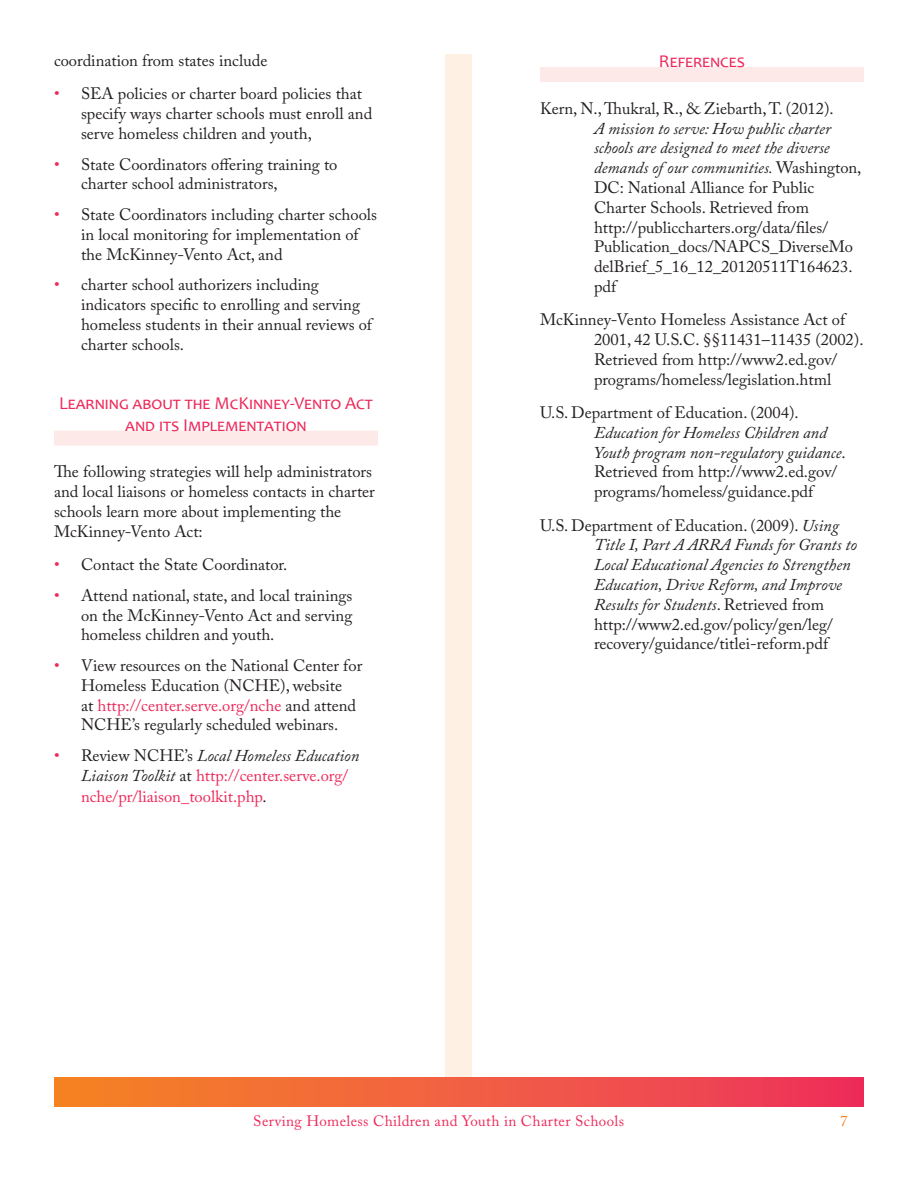
<style>
.page{position:relative;width:918px;height:1188px;background:#fff}
.page>*{position:absolute;margin:0;border:0;box-sizing:border-box;transform-origin:0 0}
.Section_Title{font:18px/21.6px "Candara";color:#ee2858;text-align:center}
.Reference_List_-_Han{font:16.5px/19.8px "Adobe Caslon Pro";color:#231f20}
.Reference_List_-_Han-2{font:italic 16.5px/19.8px "Adobe Caslon Pro";color:#231f20}
.t1{font:16.5px "Adobe Caslon Pro";color:#ee2858}
.t2{font:15px "Adobe Caslon Pro";letter-spacing:.025em;color:#ee2858}
.t3{font:15px "Adobe Caslon Pro";color:#f58220}
.s1{color:#ee2858}
.s2{font-style:normal;color:#ee2858}
.s3{font-style:normal}
.s4{color:#231f20}
.s5{font-style:italic}
</style>
<div class="page">
<div style="left:446px;top:54px;width:26px;height:1053px;background:#fef0e2"></div>
<div style="left:54px;top:1078px;width:810px;height:28px;background:linear-gradient(to right,#f58724,#ed335d)"></div>
<div style="left:540px;top:67px;width:324px;height:15px;background:#fde9e7"></div>
<div style="left:54px;top:431px;width:324px;height:15px;background:#fde9e7"></div>
<p class="Reference_List_-_Han" style="left:54px;top:51px;width:215px">coordination from states include</p>
<p class="Reference_List_-_Han" style="left:81px;top:84px;width:293px;text-indent:-27px"><span class="s1">•</span> SEA policies or charter board policies that specify ways charter schools must enroll and serve homeless children and youth,</p>
<p class="Reference_List_-_Han" style="left:81px;top:154px;width:258px;text-indent:-27px"><span class="s1">•</span> State Coordinators offering training to charter school administrators,</p>
<p class="Reference_List_-_Han" style="left:81px;top:204px;width:298px;text-indent:-27px"><span class="s1">•</span> State Coordinators including charter schools in local monitoring for implementation of the McKinney-Vento Act, and</p>
<p class="Reference_List_-_Han" style="left:81px;top:275px;width:293px;text-indent:-27px"><span class="s1">•</span> charter school authorizers including indicators specific to enrolling and serving homeless students in their annual reviews of charter schools.</p>
<p class="Section_Title" style="left:59px;top:392px;width:315px">Learning about the McKinney-Vento Act and its Implementation</p>
<p class="Reference_List_-_Han" style="left:54px;top:462px;width:322px">The following strategies will help administrators and local liaisons or homeless contacts in charter schools learn more about implementing the McKinney-Vento Act:</p>
<p class="Reference_List_-_Han" style="left:54px;top:555px;width:235px"><span class="s1">•</span> Contact the State Coordinator.</p>
<p class="Reference_List_-_Han" style="left:81px;top:585px;width:273px;text-align:justify;text-indent:-27px"><span class="s1">•</span> Attend national, state, and local trainings on the McKinney-Vento Act and serving homeless children and youth.</p>
<p class="Reference_List_-_Han" style="left:81px;top:655px;width:283px;text-indent:-27px"><span class="s1">•</span> View resources on the National Center for Homeless Education (NCHE), website<br>at <span class="s1">http://center.serve.org/nche</span> and attend NCHE’s regularly scheduled webinars.</p>
<p class="Reference_List_-_Han-2" style="left:81px;top:745px;width:280px;text-indent:-27px"><span class="s2">•</span> <span class="s3">Review NCHE’s</span> Local Homeless Education<br>Liaison Toolkit <span class="s3">at</span> <span class="s2">http://center.serve.org/</span></p>
<p class="t1" style="left:81px;top:787px;width:187px">nche/pr/liaison_toolkit.php<span class="s4">.</span></p>
<p class="Section_Title" style="left:659px;top:50px;width:88px">References</p>
<p class="Reference_List_-_Han" style="left:594px;top:98px;width:269px;text-indent:-54px">Kern, N., Thukral, R., &amp; Ziebarth, T. (2012).<br><span class="s5">A mission to serve: How public charter schools are designed to meet the diverse demands of our communities.</span> Washington, DC: National Alliance for Public Charter Schools. Retrieved from http://publiccharters.org/data/files/ Publication_docs/NAPCS_DiverseMo delBrief_5_16_12_20120511T164623. pdf</p>
<p class="Reference_List_-_Han" style="left:594px;top:310px;width:271px;text-indent:-54px">McKinney-Vento Homeless Assistance Act of 2001, 42 U.S.C. §§11431–11435 (2002).<br>Retrieved from http://www2.ed.gov/ programs/homeless/legislation.html</p>
<p class="Reference_List_-_Han" style="left:594px;top:402px;width:253px;text-indent:-54px">U.S. Department of Education. (2004).<br><span class="s5">Education for Homeless Children and Youth program non-regulatory guidance</span>.<br>Retrieved from http://www2.ed.gov/ programs/homeless/guidance.pdf</p>
<p class="Reference_List_-_Han-2" style="left:594px;top:515px;width:264px;text-indent:-54px"><span class="s3">U.S. Department of Education. (2009).</span> Using Title I, Part A ARRA Funds for Grants to Local Educational Agencies to Strengthen Education, Drive Reform, and Improve Results for Students<span class="s3">. Retrieved from http://www2.ed.gov/policy/gen/leg/ recovery/guidance/titlei-reform.pdf</span></p>
<p class="t2" style="left:253px;top:1112px;width:372px">Serving Homeless Children and Youth in Charter Schools</p>
<p class="t3" style="left:840px;top:1112px;width:9px">7</p>
</div>
